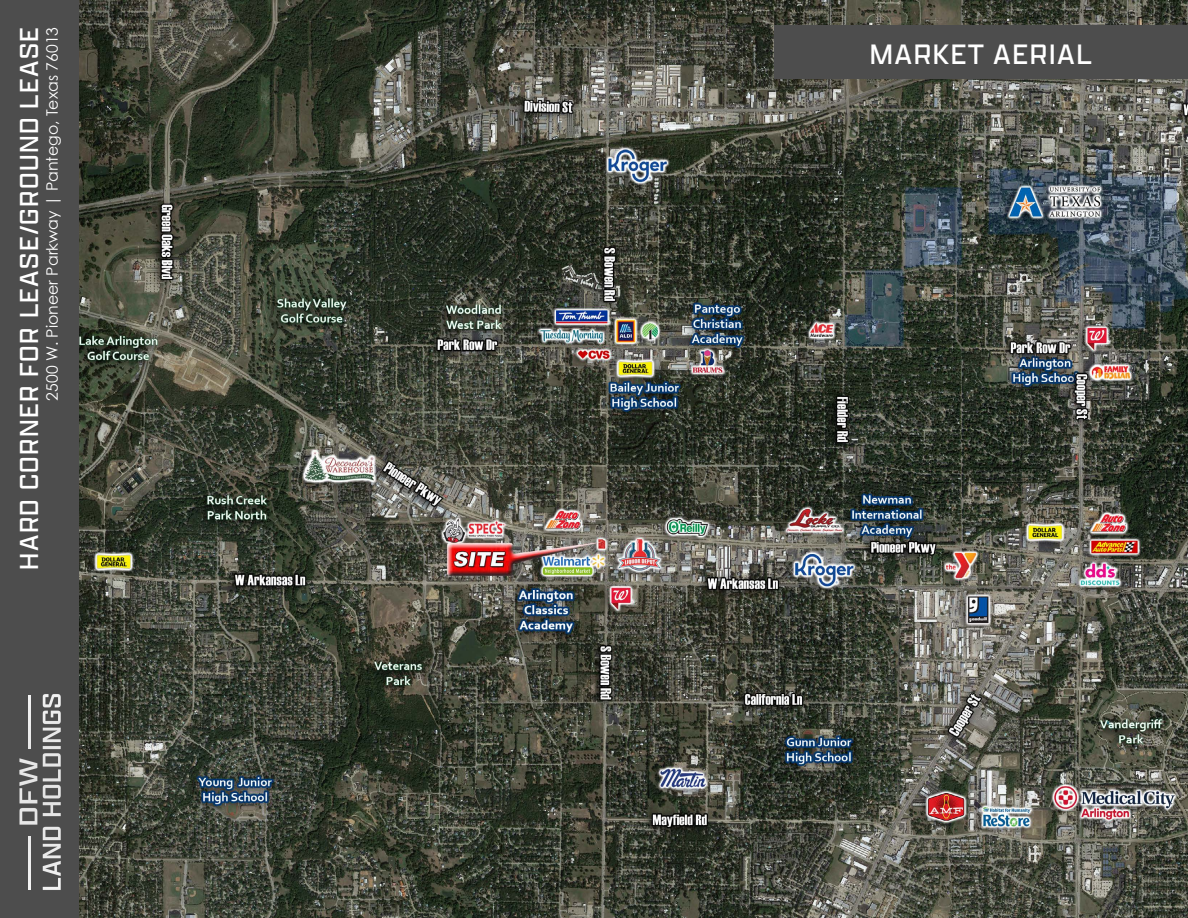
<style>
.page{position:relative;width:1188px;height:918px;background:#fff}
.page>*{position:absolute;margin:0;border:0;box-sizing:border-box;transform-origin:0 0}
.t1{font:300 30px "Apotek Extra Wide";letter-spacing:.05em;color:#fff}
.t2{font:300 27.9px "Apotek Extra Wide";letter-spacing:.05em;color:#fff}
.t3{font:15.75px "Century Gothic";color:#fff}
</style>
<div class="page">
<div style="left:0;top:0;width:79px;height:918px;background:#4d4d4d"></div>
<svg style="left:19px;top:694px;width:42px;height:196px"></svg>
<img style="left:79px;top:0;width:1109px;height:918px">
<div style="left:774px;top:26px;width:414px;height:54px;background:#4d4d4d"></div>
<h2 class="t2" style="left:12px;top:570px;width:544px;rotate:-90deg">HARD CORNER FOR LEASE/GROUND LEASE</h2>
<p class="t3" style="left:41px;top:401px;width:375px;rotate:-90deg">2500 W. Pioneer Parkway | Pantego, Texas 76013</p>
<h1 class="t1" style="left:870px;top:36px;width:224px">MARKET AERIAL</h1>
</div>
